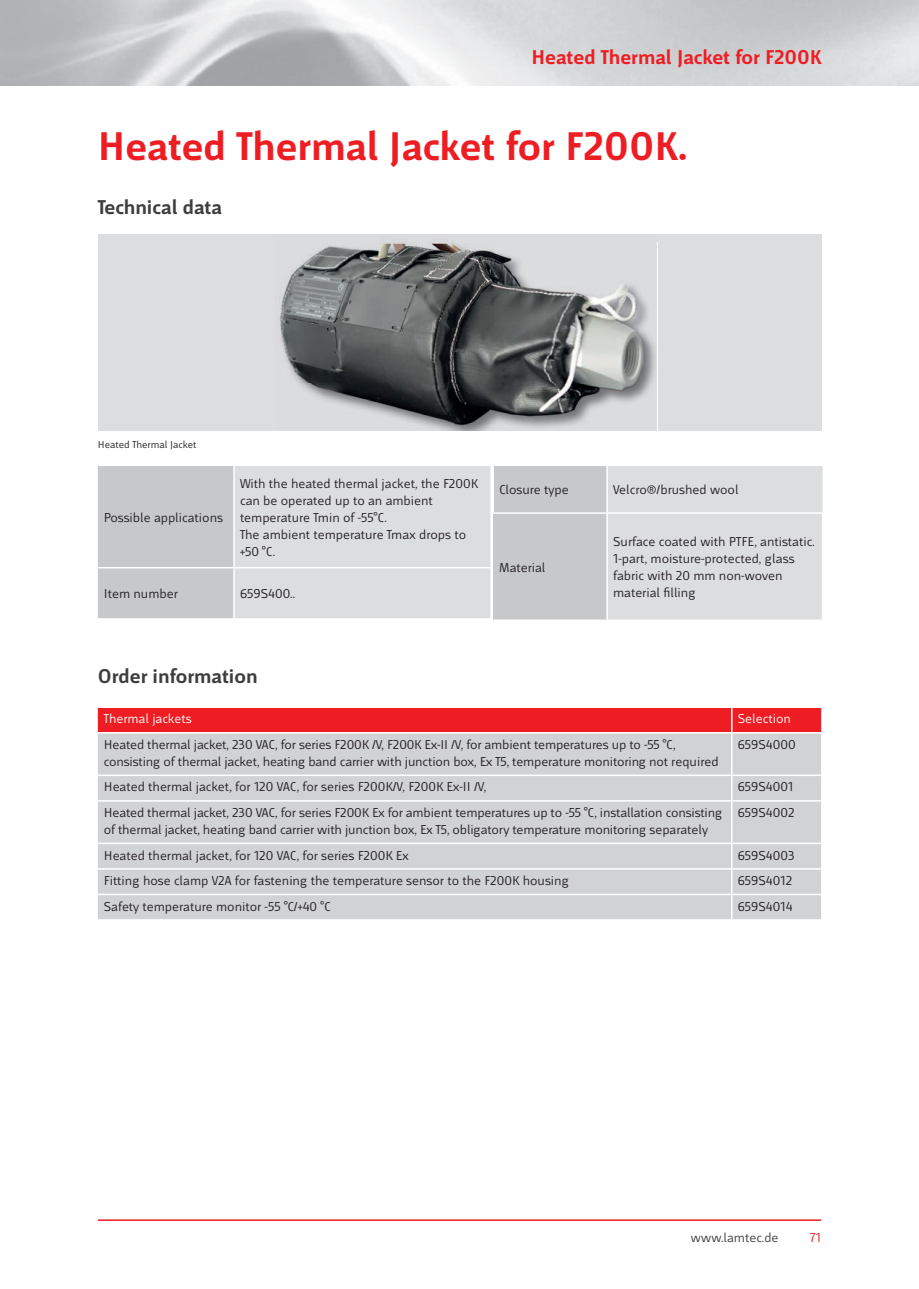
<style>
.page{position:relative;width:919px;height:1289px;background:#fff}
.page>*{position:absolute;margin:0;border:0;box-sizing:border-box;transform-origin:0 0}
.t1{font:700 42px "Mr Jones";color:#ee1d23}
.t2{font:700 21px "Mr Jones";color:#3e3e3f}
.t3{font:700 21px "Mr Jones";color:#ee1d23}
.t4{font:13.5px/17px "Mr Jones";color:#231f20}
.t5{font:13.5px "Mr Jones";color:#fff}
.t6{font:13.5px "Mr Jones";color:#3e3e3f}
.t7{font:13.5px "Mr Jones";color:#ee1d23}
.t8{font:10.5px "Mr Jones";color:#231f20}
</style>
<div class="page">
<hr style="left:98px;top:1219px;width:723px;height:1px;background:#ee1d23">
<div style="left:493px;top:465px;width:114px;height:48px;background:#c7c8ca"></div>
<div style="left:608px;top:466px;width:214px;height:153px;background:#dcdddf"></div>
<div style="left:493px;top:513px;width:114px;height:107px;background:#c7c8ca"></div>
<hr style="left:492px;top:512px;width:115px;height:2px;background:#fff">
<hr style="left:607px;top:512px;width:216px;height:2px;background:#fff">
<hr style="left:606px;top:514px;width:2px;height:105px;background:#fff">
<hr style="left:493px;top:619px;width:114px;height:2px;background:#fff">
<hr style="left:492px;top:464px;width:115px;height:2px;background:#fff">
<hr style="left:492px;top:466px;width:2px;height:46px;background:#fff">
<hr style="left:821px;top:514px;width:2px;height:105px;background:#fff">
<hr style="left:606px;top:466px;width:2px;height:46px;background:#fff">
<svg style="left:98px;top:466px;width:392px;height:152px;background:#d4d5d7"></svg>
<hr style="left:233px;top:466px;width:2px;height:101px;background:#fff">
<hr style="left:98px;top:567px;width:136px;height:1px;background:#fff">
<hr style="left:234px;top:567px;width:258px;height:1px;background:#fff">
<hr style="left:233px;top:568px;width:2px;height:50px;background:#fff">
<div style="left:98px;top:234px;width:723px;height:196px;background:#dcdddf"></div>
<img style="left:280px;top:283px;width:375px;height:147px">
<img style="left:288px;top:239px;width:240px;height:44px">
<div style="left:98px;top:733px;width:723px;height:186px;background:#d1d2d4"></div>
<div style="left:98px;top:707px;width:723px;height:25px;background:#ee1d23"></div>
<hr style="left:731px;top:733px;width:1px;height:41px;background:#fff">
<hr style="left:98px;top:774px;width:633px;height:2px;background:#fff">
<hr style="left:731px;top:774px;width:90px;height:2px;background:#fff">
<svg style="left:731px;top:776px;width:1px;height:24px"></svg>
<hr style="left:731px;top:801px;width:1px;height:41px;background:#fff">
<svg style="left:731px;top:844px;width:1px;height:75px"></svg>
<hr style="left:98px;top:800px;width:633px;height:1px;background:#fff">
<hr style="left:731px;top:800px;width:90px;height:1px;background:#fff">
<hr style="left:98px;top:842px;width:633px;height:2px;background:#fff">
<hr style="left:731px;top:842px;width:90px;height:2px;background:#fff">
<hr style="left:98px;top:868px;width:633px;height:1px;background:#fff">
<hr style="left:731px;top:868px;width:90px;height:1px;background:#fff">
<hr style="left:98px;top:893px;width:633px;height:2px;background:#fff">
<hr style="left:731px;top:893px;width:90px;height:2px;background:#fff">
<h2 class="t3" style="left:531px;top:46px;width:291px">Heated Thermal Jacket for F200K</h2>
<h1 class="t1" style="left:98px;top:124px;width:590px">Heated Thermal Jacket for F200K.</h1>
<h2 class="t2" style="left:98px;top:196px;width:126px">Technical data</h2>
<p class="t8" style="left:98px;top:439px;width:100px">Heated Thermal Jacket</p>
<p class="t4" style="left:104px;top:508px;width:121px">Possible applications</p>
<p class="t4" style="left:240px;top:474px;width:239px">With the heated thermal jacket, the F200K can be operated up to an ambient temperature Tmin of -55°C.<br>The ambient temperature Tmax drops to +50 °C.</p>
<p class="t4" style="left:104px;top:585px;width:75px">Item number</p>
<p class="t4" style="left:240px;top:585px;width:57px">659S400..</p>
<p class="t4" style="left:499px;top:481px;width:71px">Closure type</p>
<p class="t4" style="left:613px;top:481px;width:127px">Velcro®/brushed wool</p>
<p class="t4" style="left:499px;top:559px;width:48px">Material</p>
<p class="t4" style="left:613px;top:533px;width:203px">Surface coated with PTFE, antistatic.<br>1-part, moisture-protected, glass fabric with 20 mm non-woven material filling</p>
<h2 class="t2" style="left:98px;top:664px;width:161px">Order information</h2>
<p class="t5" style="left:104px;top:711px;width:89px">Thermal jackets</p>
<p class="t5" style="left:737px;top:711px;width:55px">Selection</p>
<p class="t4" style="left:104px;top:736px;width:616px">Heated thermal jacket, 230 VAC, for series F200K /V, F200K Ex-II /V, for ambient temperatures up to -55 °C, consisting of thermal jacket, heating band carrier with junction box, Ex T5, temperature monitoring not required</p>
<p class="t4" style="left:737px;top:736px;width:59px">659S4000</p>
<p class="t4" style="left:104px;top:778px;width:384px">Heated thermal jacket, for 120 VAC, for series F200K/V, F200K Ex-II /V,</p>
<p class="t4" style="left:737px;top:778px;width:57px">659S4001</p>
<p class="t4" style="left:104px;top:804px;width:620px">Heated thermal jacket, 230 VAC, for series F200K Ex for ambient temperatures up to -55 °C, installation consisting of thermal jacket, heating band carrier with junction box, Ex T5, obligatory temperature monitoring separately</p>
<p class="t4" style="left:737px;top:804px;width:58px">659S4002</p>
<p class="t4" style="left:104px;top:846px;width:306px">Heated thermal jacket, for 120 VAC, for series F200K Ex</p>
<p class="t4" style="left:737px;top:846px;width:58px">659S4003</p>
<p class="t4" style="left:104px;top:872px;width:466px">Fitting hose clamp V2A for fastening the temperature sensor to the F200K housing</p>
<p class="t4" style="left:737px;top:872px;width:56px">659S4012</p>
<p class="t4" style="left:104px;top:897px;width:228px">Safety temperature monitor -55 °C/+40 °C</p>
<p class="t4" style="left:737px;top:897px;width:56px">659S4014</p>
<p class="t6" style="left:690px;top:1230px;width:89px">www.lamtec.de</p>
<p class="t7" style="left:809px;top:1230px;width:13px">71</p>
</div>
